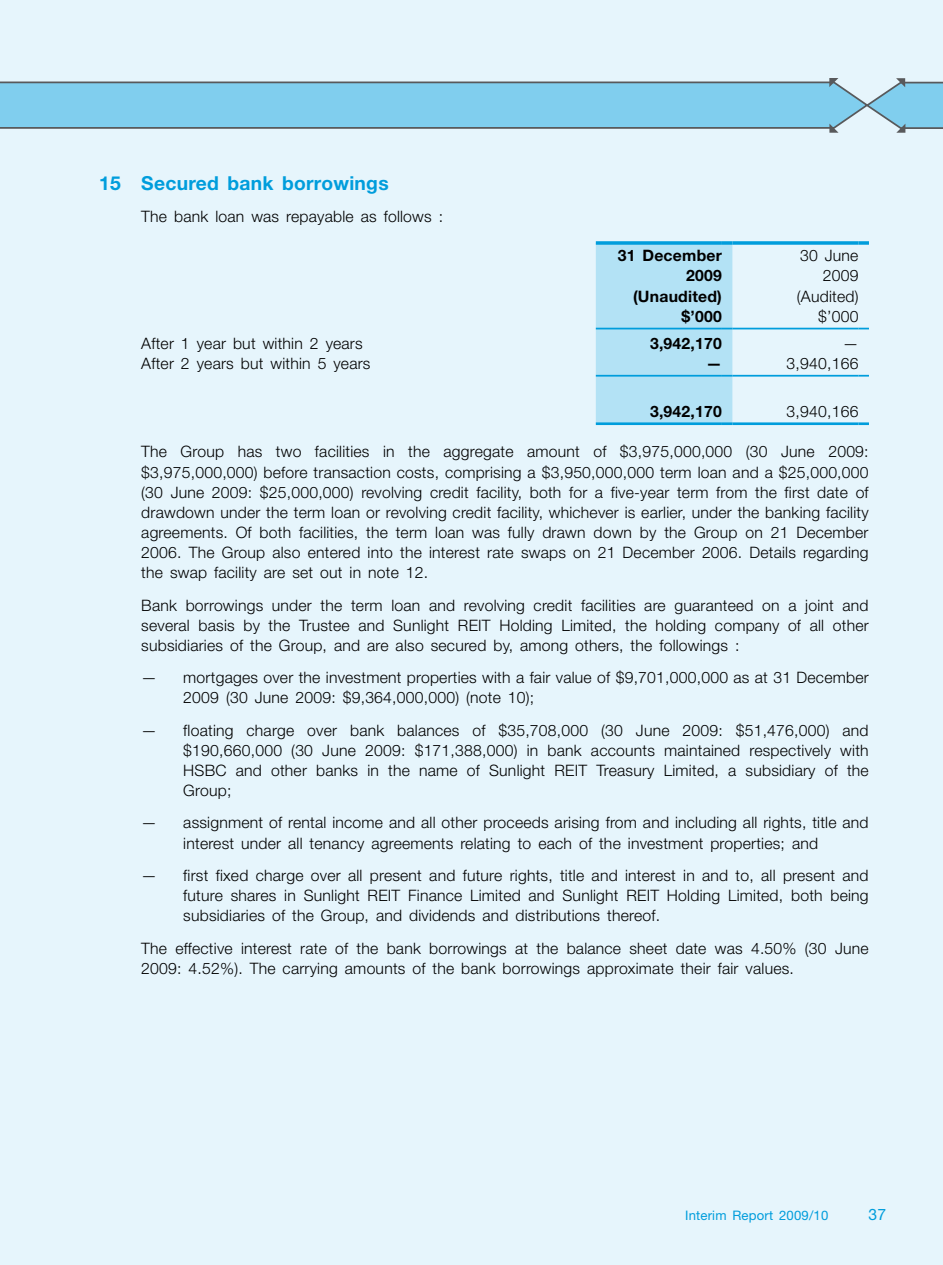
<style>
.page{position:relative;width:943px;height:1265px;background:#e6f5fc}
.page>*{position:absolute;margin:0;border:0;box-sizing:border-box;transform-origin:0 0}
.t1{font:700 19.25px "Helvetica Neue LT Std";letter-spacing:.015em;color:#009ddc}
.t2{font:300 15.75px/20.1px "Helvetica Neue LT Std";letter-spacing:.015em;color:#000;text-align:justify}
.t3{font:700 15.75px/20.1px "Helvetica Neue LT Std";letter-spacing:.015em;color:#000;text-align:right}
.t4{font:15.75px "Helvetica Neue LT Std";color:#009ddc}
.t5{font:13.12px "Helvetica Neue LT Std";letter-spacing:.015em;color:#009ddc}
</style>
<div class="page">
<svg style="left:0;top:78px;width:943px;height:55px"></svg>
<svg style="left:596px;top:241px;width:126px;height:2px"></svg>
<svg style="left:722px;top:241px;width:10px;height:2px"></svg>
<svg style="left:732px;top:241px;width:126px;height:4px"></svg>
<svg style="left:858px;top:241px;width:11px;height:4px"></svg>
<hr style="left:732px;top:328px;width:126px;height:1px;background:#009ddc">
<hr style="left:732px;top:375px;width:126px;height:2px;background:#009ddc">
<svg style="left:858px;top:375px;width:11px;height:2px"></svg>
<div style="left:596px;top:243px;width:136px;height:182px;background:#b3e2f5"></div>
<hr style="left:732px;top:422px;width:126px;height:3px;background:#009ddc">
<svg style="left:858px;top:422px;width:11px;height:3px"></svg>
<p class="t1" style="left:99px;top:171px;width:291px">15 Secured bank borrowings</p>
<p class="t2" style="left:141px;top:206px;width:303px">The bank loan was repayable as follows :</p>
<p class="t3" style="left:617px;top:245px;width:106px">31 December<br>2009</p>
<p class="t2" style="left:800px;top:245px;width:60px;text-align:right">30 June<br>2009</p>
<p class="t3" style="left:633px;top:285px;width:90px">(Unaudited)</p>
<p class="t2" style="left:796px;top:286px;width:63px">(Audited)</p>
<p class="t3" style="left:681px;top:306px;width:42px">$’000</p>
<p class="t2" style="left:818px;top:306px;width:42px">$’000</p>
<p class="t2" style="left:141px;top:333px;width:223px">After 1 year but within 2 years</p>
<p class="t3" style="left:650px;top:333px;width:73px">3,942,170</p>
<p class="t2" style="left:842px;top:333px;width:17px">—</p>
<p class="t2" style="left:141px;top:353px;width:231px">After 2 years but within 5 years</p>
<p class="t3" style="left:706px;top:353px;width:17px">—</p>
<p class="t2" style="left:786px;top:353px;width:73px">3,940,166</p>
<p class="t3" style="left:650px;top:401px;width:73px">3,942,170</p>
<p class="t2" style="left:786px;top:401px;width:73px">3,940,166</p>
<p class="t2" style="left:141px;top:441px;width:729px">The Group has two facilities in the aggregate amount of $3,975,000,000 (30 June 2009: $3,975,000,000) before transaction costs, comprising a $3,950,000,000 term loan and a $25,000,000 (30 June 2009: $25,000,000) revolving credit facility, both for a five-year term from the first date of drawdown under the term loan or revolving credit facility, whichever is earlier, under the banking facility agreements. Of both facilities, the term loan was fully drawn down by the Group on 21 December 2006. The Group also entered into the interest rate swaps on 21 December 2006. Details regarding the swap facility are set out in note 12.</p>
<p class="t2" style="left:141px;top:595px;width:729px">Bank borrowings under the term loan and revolving credit facilities are guaranteed on a joint and several basis by the Trustee and Sunlight REIT Holding Limited, the holding company of all other subsidiaries of the Group, and are also secured by, among others, the followings :</p>
<p class="t2" style="left:183px;top:667px;width:687px;text-indent:-42px">— mortgages over the investment properties with a fair value of $9,701,000,000 as at 31 December<br>2009 (30 June 2009: $9,364,000,000) (note 10);</p>
<p class="t2" style="left:183px;top:720px;width:687px;text-indent:-42px">— floating charge over bank balances of $35,708,000 (30 June 2009: $51,476,000) and $190,660,000 (30 June 2009: $171,388,000) in bank accounts maintained respectively with HSBC and other banks in the name of Sunlight REIT Treasury Limited, a subsidiary of the Group;</p>
<p class="t2" style="left:141px;top:812px;width:729px;text-align:center">— assignment of rental income and all other proceeds arising from and including all rights, title and interest under all tenancy agreements relating to each of the investment properties; and</p>
<p class="t2" style="left:183px;top:865px;width:687px;text-indent:-42px">— first fixed charge over all present and future rights, title and interest in and to, all present and future shares in Sunlight REIT Finance Limited and Sunlight REIT Holding Limited, both being subsidiaries of the Group, and dividends and distributions thereof.</p>
<p class="t2" style="left:141px;top:938px;width:729px">The effective interest rate of the bank borrowings at the balance sheet date was 4.50% (30 June<br>2009: 4.52%). The carrying amounts of the bank borrowings approximate their fair values.</p>
<p class="t5" style="left:685px;top:1207px;width:145px">Interim Report 2009/1 0</p>
<p class="t4" style="left:868px;top:1204px;width:10px">37</p>
</div>
